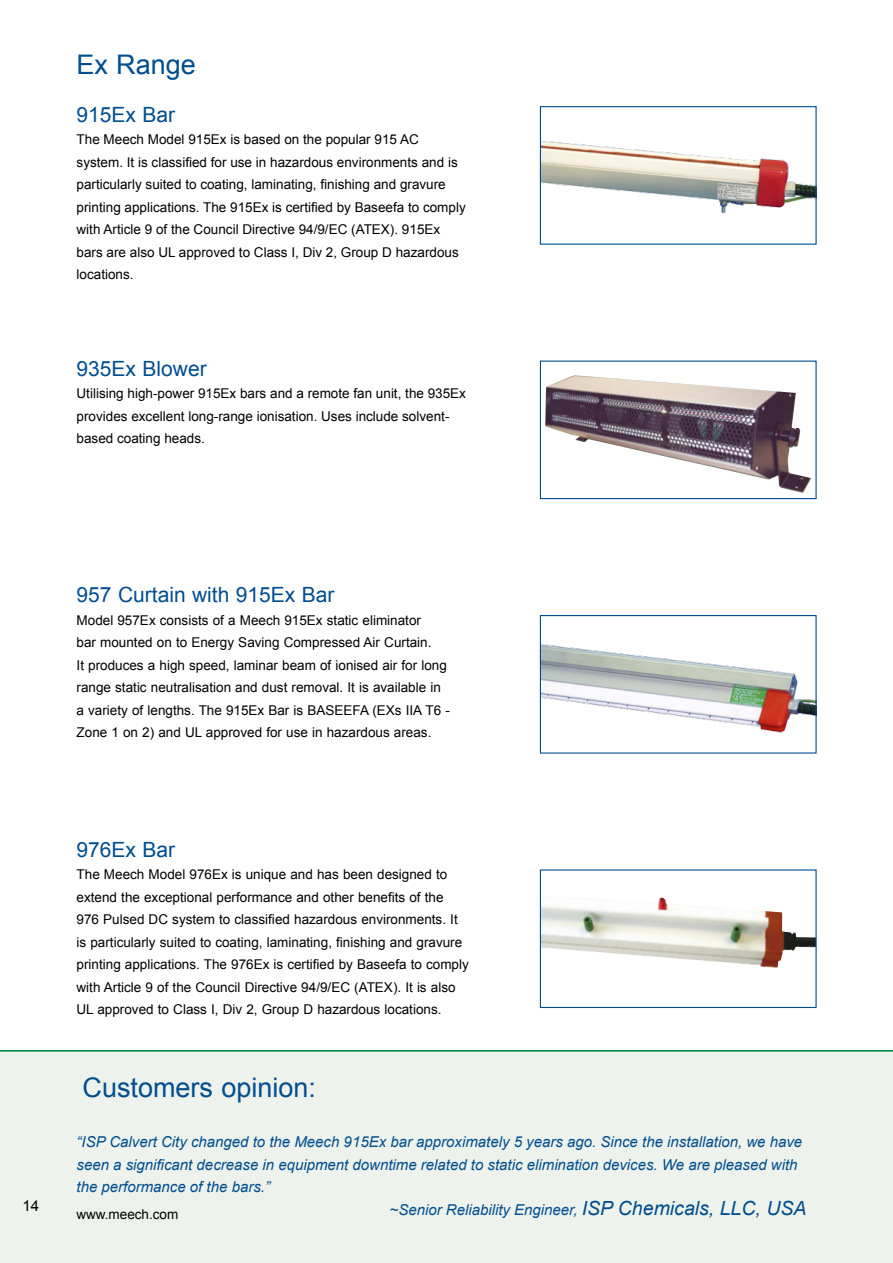
<style>
.page{position:relative;width:893px;height:1263px;background:#fff}
.page>*{position:absolute;margin:0;border:0;box-sizing:border-box;transform-origin:0 0}
.t1{font:27px "Arial";color:#004d90}
.t2{font:21px "Arial";color:#004d90}
.t3{font:italic 15px "Arial";color:#004d90}
.t4{font:15px "Arial";color:#000}
.t5{font:13.5px/22.5px "Arial";color:#000}
.s1{font-size:19.5px}
</style>
<div class="page">
<div style="left:0;top:1050px;width:893px;height:213px;background:#edf3ec"></div>
<img style="left:542px;top:897px;width:273px;height:71px">
<div style="left:540px;top:869px;width:277px;height:139px;border:1px solid #004d90"></div>
<img style="left:545px;top:375px;width:266px;height:118px">
<div style="left:540px;top:361px;width:277px;height:138px;border:1px solid #004d90"></div>
<img style="left:542px;top:644px;width:273px;height:89px">
<div style="left:540px;top:615px;width:277px;height:138px;border:1px solid #004d90"></div>
<img style="left:542px;top:141px;width:273px;height:73px">
<div style="left:540px;top:106px;width:277px;height:139px;border:1px solid #004d90"></div>
<h1 class="t1" style="left:77px;top:46px;width:121px">Ex Range</h1>
<h2 class="t2" style="left:77px;top:100px;width:100px">915Ex Bar</h2>
<p class="t5" style="left:77px;top:128px;width:391px">The Meech Model 915Ex is based on the popular 915 AC system. It is classified for use in hazardous environments and is particularly suited to coating, laminating, finishing and gravure printing applications. The 915Ex is certified by Baseefa to comply with Article 9 of the Council Directive 94/9/EC (ATEX). 915Ex bars are also UL approved to Class I, Div 2, Group D hazardous locations.</p>
<h2 class="t2" style="left:77px;top:355px;width:132px">935Ex Blower</h2>
<p class="t5" style="left:77px;top:382px;width:391px">Utilising high-power 915Ex bars and a remote fan unit, the 935Ex provides excellent long-range ionisation. Uses include solvent&shy;based coating heads.</p>
<h2 class="t2" style="left:77px;top:581px;width:259px">957 Curtain with 915Ex Bar</h2>
<p class="t5" style="left:77px;top:609px;width:375px">Model 957Ex consists of a Meech 915Ex static eliminator<br>bar mounted on to Energy Saving Compressed Air Curtain.<br>It produces a high speed, laminar beam of ionised air for long range static neutralisation and dust removal. It is available in a variety of lengths. The 915Ex Bar is BASEEFA (EXs IIA T6 - Zone 1 on 2) and UL approved for use in hazardous areas.</p>
<p class="t4" style="left:23px;top:1196px;width:18px">14</p>
<h2 class="t2" style="left:77px;top:835px;width:100px">976Ex Bar</h2>
<p class="t5" style="left:77px;top:863px;width:394px">The Meech Model 976Ex is unique and has been designed to extend the exceptional performance and other benefits of the 976 Pulsed DC system to classified hazardous environments. It is particularly suited to coating, laminating, finishing and gravure printing applications. The 976Ex is certified by Baseefa to comply with Article 9 of the Council Directive 94/9/EC (ATEX). It is also UL approved to Class I, Div 2, Group D hazardous locations.</p>
<h1 class="t1" style="left:83px;top:1070px;width:235px">Customers opinion:</h1>
<p class="t3" style="left:77px;top:1132px;width:727px">“ISP Calvert City changed to the Meech 915Ex bar approximately 5 years ago. Since the installation, we have</p>
<p class="t3" style="left:77px;top:1155px;width:722px">seen a significant decrease in equipment downtime related to static elimination devices. We are pleased with</p>
<p class="t3" style="left:77px;top:1177px;width:195px">the performance of the bars.”</p>
<p class="t3" style="left:390px;top:1200px;width:418px">~Senior Reliability Engineer, <span class="s1">ISP Chemicals, LLC, USA</span></p>
<p class="t5" style="left:76px;top:1203px;width:104px">www.meech.com</p>
</div>
